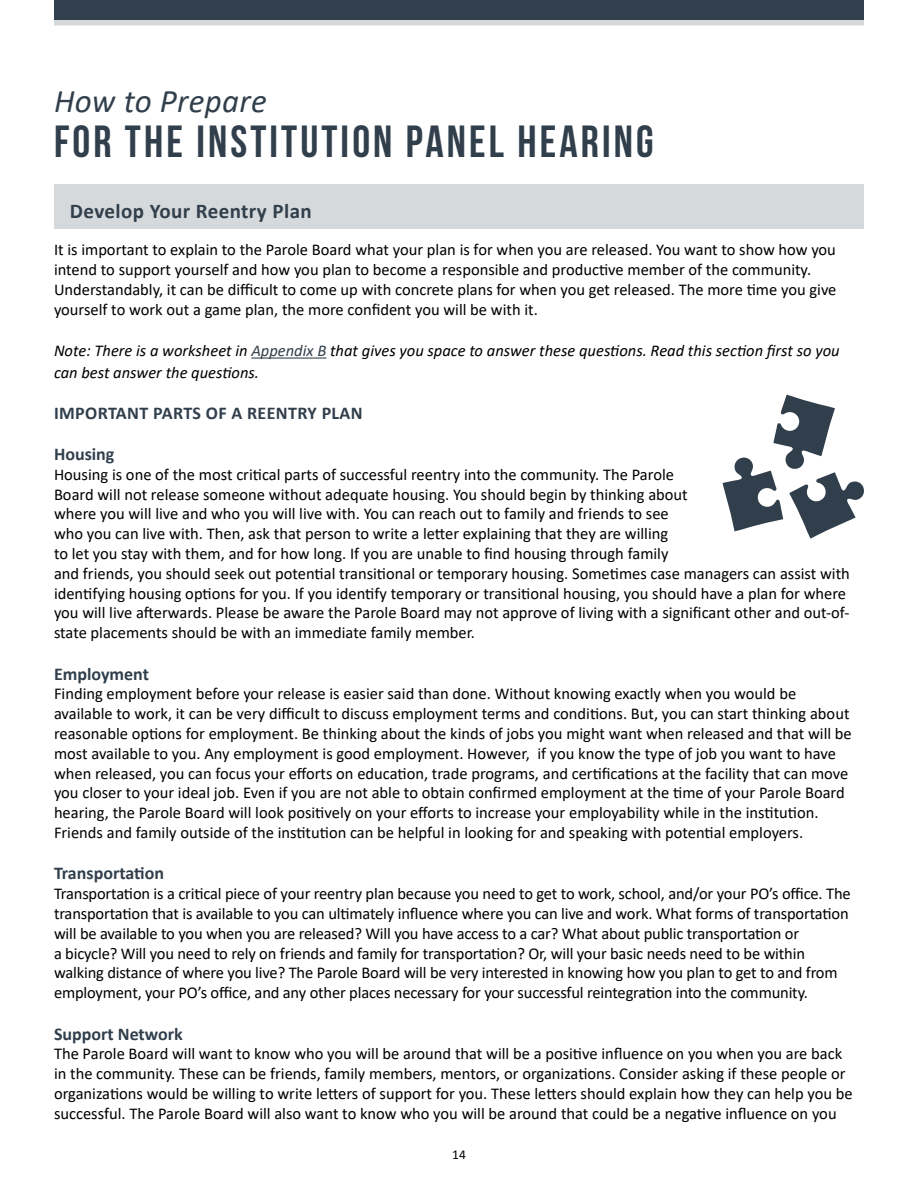
<style>
.page{position:relative;width:918px;height:1188px;background:#fff}
.page>*{position:absolute;margin:0;border:0;box-sizing:border-box;transform-origin:0 0}
.t1{font:45px "Bebas Neue";letter-spacing:.07em;color:#313f4c}
.t2{font:italic 33px "Calibri";letter-spacing:.01em;color:#313f4c}
.t3{font:700 21px "Calibri";letter-spacing:.02em;color:#313f4c}
.t4{font:700 18px "Calibri";color:#313f4c}
.t5{font:700 18px "Calibri";letter-spacing:.02em;color:#313f4c}
.t6{font:16.5px/19.8px "Calibri";color:#000}
.t7{font:italic 16.5px/21.6px "Calibri";color:#000}
.t8{font:13.5px "Calibri";color:#000}
.s1{color:#313f4c}
</style>
<div class="page">
<div style="left:54px;top:184px;width:810px;height:46px;background:#d6d9db"></div>
<hr style="left:251px;top:358px;width:75px;height:1px;background:#313f4c">
<div style="left:54px;top:0;width:810px;height:20px;background:#313f4c"></div>
<div style="left:54px;top:20px;width:810px;height:6px;background:#d6d9db"></div>
<svg style="left:723px;top:395px;width:141px;height:144px"></svg>
<h2 class="t2" style="left:54px;top:78px;width:214px">How to Prepare</h2>
<h1 class="t1" style="left:54px;top:117px;width:601px">FOR THE INSTITUTION PANEL HEARING</h1>
<p class="t3" style="left:70px;top:196px;width:243px">Develop Your Reentry Plan</p>
<p class="t6" style="left:54px;top:240px;width:784px">It is important to explain to the Parole Board what your plan is for when you are released. You want to show how you intend to support yourself and how you plan to become a responsible and productive member of the community.<br>Understandably, it can be difficult to come up with concrete plans for when you get released. The more time you give yourself to work out a game plan, the more confident you will be with it.</p>
<p class="t7" style="left:54px;top:339px;width:787px">Note: There is a worksheet in <span class="s1">Appendix B</span> that gives you space to answer these questions. Read this section first so you can best answer the questions.</p>
<p class="t5" style="left:54px;top:400px;width:310px">IMPORTANT PARTS OF A REENTRY PLAN</p>
<p class="t4" style="left:54px;top:441px;width:62px">Housing</p>
<p class="t6" style="left:54px;top:464px;width:797px">Housing is one of the most critical parts of successful reentry into the community. The Parole<br>Board will not release someone without adequate housing. You should begin by thinking about<br>where you will live and who you will live with. You can reach out to family and friends to see<br>who you can live with. Then, ask that person to write a letter explaining that they are willing<br>to let you stay with them, and for how long. If you are unable to find housing through family<br>and friends, you should seek out potential transitional or temporary housing. Sometimes case managers can assist with identifying housing options for you. If you identify temporary or transitional housing, you should have a plan for where you will live afterwards. Please be aware the Parole Board may not approve of living with a significant other and out-of&shy;state placements should be with an immediate family member.</p>
<p class="t4" style="left:54px;top:661px;width:97px">Employment</p>
<p class="t6" style="left:54px;top:684px;width:799px">Finding employment before your release is easier said than done. Without knowing exactly when you would be available to work, it can be very difficult to discuss employment terms and conditions. But, you can start thinking about reasonable options for employment. Be thinking about the kinds of jobs you might want when released and that will be most available to you. Any employment is good employment. However, if you know the type of job you want to have when released, you can focus your efforts on education, trade programs, and certifications at the facility that can move you closer to your ideal job. Even if you are not able to obtain confirmed employment at the time of your Parole Board hearing, the Parole Board will look positively on your efforts to increase your employability while in the institution.<br>Friends and family outside of the institution can be helpful in looking for and speaking with potential employers.</p>
<p class="t4" style="left:54px;top:861px;width:112px">Transportation</p>
<p class="t6" style="left:54px;top:883px;width:798px">Transportation is a critical piece of your reentry plan because you need to get to work, school, and/or your PO’s office. The transportation that is available to you can ultimately influence where you can live and work. What forms of transportation will be available to you when you are released? Will you have access to a car? What about public transportation or<br>a bicycle? Will you need to rely on friends and family for transportation? Or, will your basic needs need to be within walking distance of where you live? The Parole Board will be very interested in knowing how you plan to get to and from employment, your PO’s office, and any other places necessary for your successful reintegration into the community.</p>
<p class="t4" style="left:54px;top:1021px;width:130px">Support Network</p>
<p class="t6" style="left:54px;top:1044px;width:800px">The Parole Board will want to know who you will be around that will be a positive influence on you when you are back in the community. These can be friends, family members, mentors, or organizations. Consider asking if these people or organizations would be willing to write letters of support for you. These letters should explain how they can help you be successful. The Parole Board will also want to know who you will be around that could be a negative influence on you</p>
<p class="t8" style="left:452px;top:1145px;width:15px">14</p>
</div>
